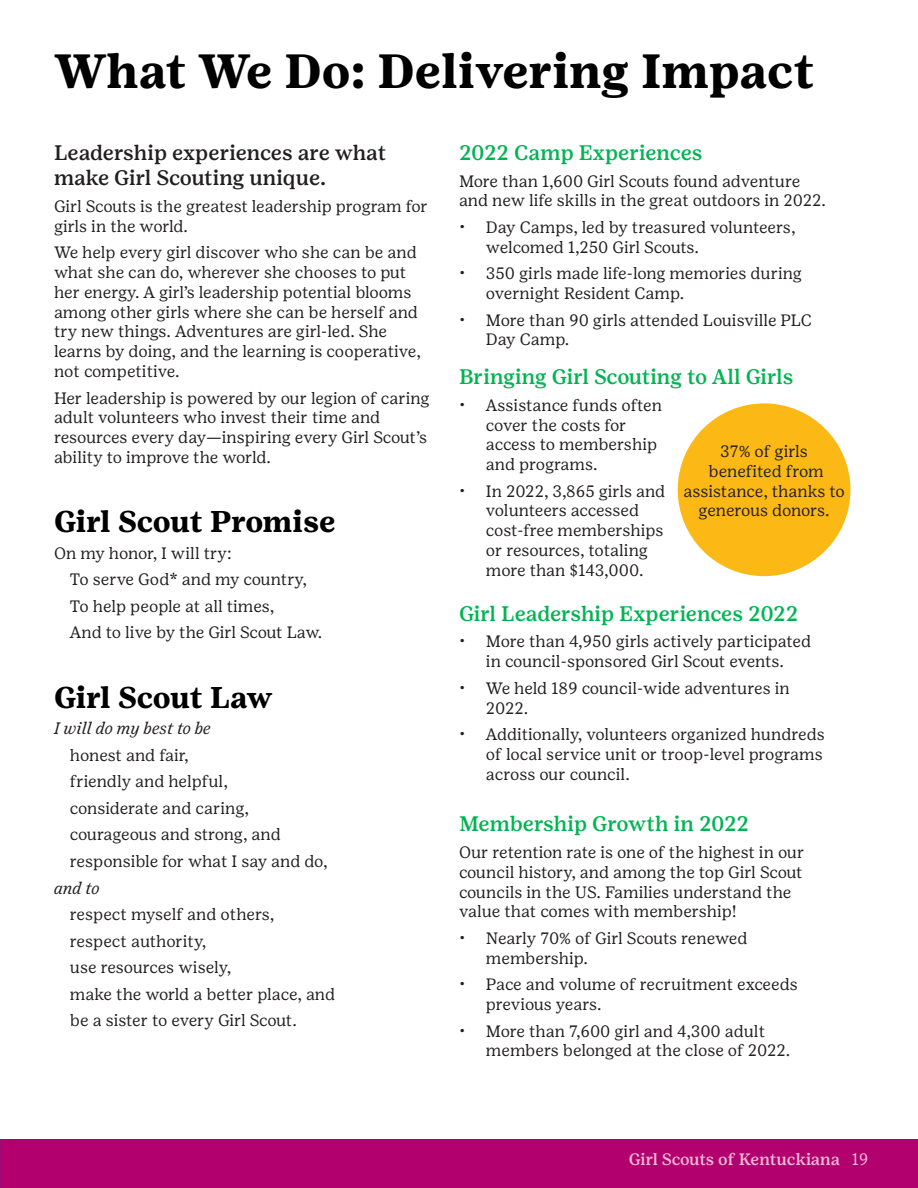
<style>
.page{position:relative;width:918px;height:1188px;background:#fff}
.page>*{position:absolute;margin:0;border:0;box-sizing:border-box;transform-origin:0 0}
.t1{font:700 48px "Girl Scout Text";color:#000}
.t2{font:700 30px "Girl Scout Text";letter-spacing:-.015em;color:#000}
.t3{font:500 21px "Girl Scout Text";color:#00b451}
.t4{font:500 21px/25.2px "Girl Scout Text";letter-spacing:-.005em;color:#231f20}
.t5{font:16.5px/19.8px "Girl Scout Text";letter-spacing:-.005em;color:#231f20}
.t6{font:500 16.5px "Girl Scout Text";letter-spacing:-.015em;color:#f6b7d4}
.t7{font:italic 16.5px "Girl Scout Text";color:#231f20}
.s1{font-weight:400}
</style>
<div class="page">
<div style="left:678px;top:403px;width:172px;height:173px;background:#fcb814;border-radius:50%"></div>
<div style="left:0;top:1139px;width:918px;height:49px;background:#b2016f"></div>
<p class="t1" style="left:54px;top:43px;width:762px">What We Do: Delivering Impact</p>
<p class="t4" style="left:54px;top:140px;width:334px">Leadership experiences are what make Girl Scouting unique.</p>
<p class="t5" style="left:54px;top:196px;width:375px">Girl Scouts is the greatest leadership program for girls in the world.</p>
<p class="t5" style="left:54px;top:243px;width:368px">We help every girl discover who she can be and what she can do, wherever she chooses to put her energy. A girl’s leadership potential blooms among other girls where she can be herself and try new things. Adventures are girl-led. She learns by doing, and the learning is cooperative, not competitive.</p>
<p class="t5" style="left:54px;top:388px;width:377px">Her leadership is powered by our legion of caring adult volunteers who invest their time and resources every day—inspiring every Girl Scout’s ability to improve the world.</p>
<p class="t2" style="left:54px;top:504px;width:283px">Girl Scout Promise</p>
<p class="t5" style="left:70px;top:540px;width:254px;line-height:26.5px;text-indent:-16px">On my honor, I will try:<br>To serve God* and my country,<br>To help people at all times,<br>And to live by the Girl Scout Law.</p>
<p class="t2" style="left:54px;top:680px;width:220px">Girl Scout Law</p>
<p class="t7" style="left:54px;top:719px;width:158px">I will do my best to be</p>
<p class="t5" style="left:70px;top:745px;width:120px">honest and fair,</p>
<p class="t5" style="left:70px;top:772px;width:159px">friendly and helpful,</p>
<p class="t5" style="left:70px;top:798px;width:180px">considerate and caring,</p>
<p class="t5" style="left:70px;top:825px;width:212px">courageous and strong, and</p>
<p class="t5" style="left:70px;top:851px;width:259px">responsible for what I say and do,</p>
<p class="t7" style="left:54px;top:878px;width:47px">and to</p>
<p class="t5" style="left:70px;top:905px;width:206px">respect myself and others,</p>
<p class="t5" style="left:70px;top:931px;width:138px">respect authority,</p>
<p class="t5" style="left:70px;top:958px;width:163px">use resources wisely,</p>
<p class="t5" style="left:70px;top:984px;width:267px">make the world a better place, and</p>
<p class="t5" style="left:70px;top:1011px;width:228px">be a sister to every Girl Scout.</p>
<p class="t3" style="left:459px;top:141px;width:245px">2022 Camp Experiences</p>
<p class="t5" style="left:459px;top:171px;width:369px">More than 1,600 Girl Scouts found adventure and new life skills in the great outdoors in 2022.</p>
<p class="t5" style="left:486px;top:217px;width:311px;text-indent:-27px">• Day Camps, led by treasured volunteers, welcomed 1,250 Girl Scouts.</p>
<p class="t5" style="left:486px;top:264px;width:317px;text-indent:-27px">• 350 girls made life-long memories during overnight Resident Camp.</p>
<p class="t5" style="left:486px;top:310px;width:327px;text-indent:-27px">• More than 90 girls attended Louisville PLC<br>Day Camp.</p>
<p class="t3" style="left:459px;top:365px;width:336px">Bringing Girl Scouting to All Girls</p>
<p class="t5" style="left:486px;top:395px;width:178px;text-indent:-27px">• Assistance funds often cover the costs for access to membership and programs.</p>
<p class="t5" style="left:486px;top:481px;width:181px;text-indent:-27px">• In 2022, 3,865 girls and volunteers accessed cost-free memberships or resources, totaling more than $143,000.</p>
<p class="t3" style="left:459px;top:601px;width:341px">Girl Leadership Experiences 2022</p>
<p class="t5" style="left:459px;top:632px;width:354px;text-align:center">• More than 4,950 girls actively participated in council-sponsored Girl Scout events.</p>
<p class="t5" style="left:486px;top:678px;width:305px;text-indent:-27px">• We held 189 council-wide adventures in<br>2022.</p>
<p class="t5" style="left:486px;top:725px;width:340px;text-indent:-27px">• Additionally, volunteers organized hundreds of local service unit or troop-level programs across our council.</p>
<p class="t3" style="left:459px;top:812px;width:292px">Membership Growth in 2022</p>
<p class="t5" style="left:459px;top:842px;width:347px">Our retention rate is one of the highest in our council history, and among the top Girl Scout councils in the US. Families understand the value that comes with membership!</p>
<p class="t5" style="left:486px;top:928px;width:263px;text-indent:-27px">• Nearly 70% of Girl Scouts renewed membership.</p>
<p class="t5" style="left:486px;top:975px;width:313px;text-indent:-27px">• Pace and volume of recruitment exceeds previous years.</p>
<p class="t5" style="left:486px;top:1021px;width:306px;text-indent:-27px">• More than 7,600 girl and 4,300 adult members belonged at the close of 2022.</p>
<p class="t5" style="left:683px;top:441px;width:163px;text-align:center">37% of girls benefited from assistance, thanks to generous donors.</p>
<p class="t6" style="left:629px;top:1150px;width:241px">Girl Scouts of Kentuckiana <span class="s1">19</span></p>
</div>
